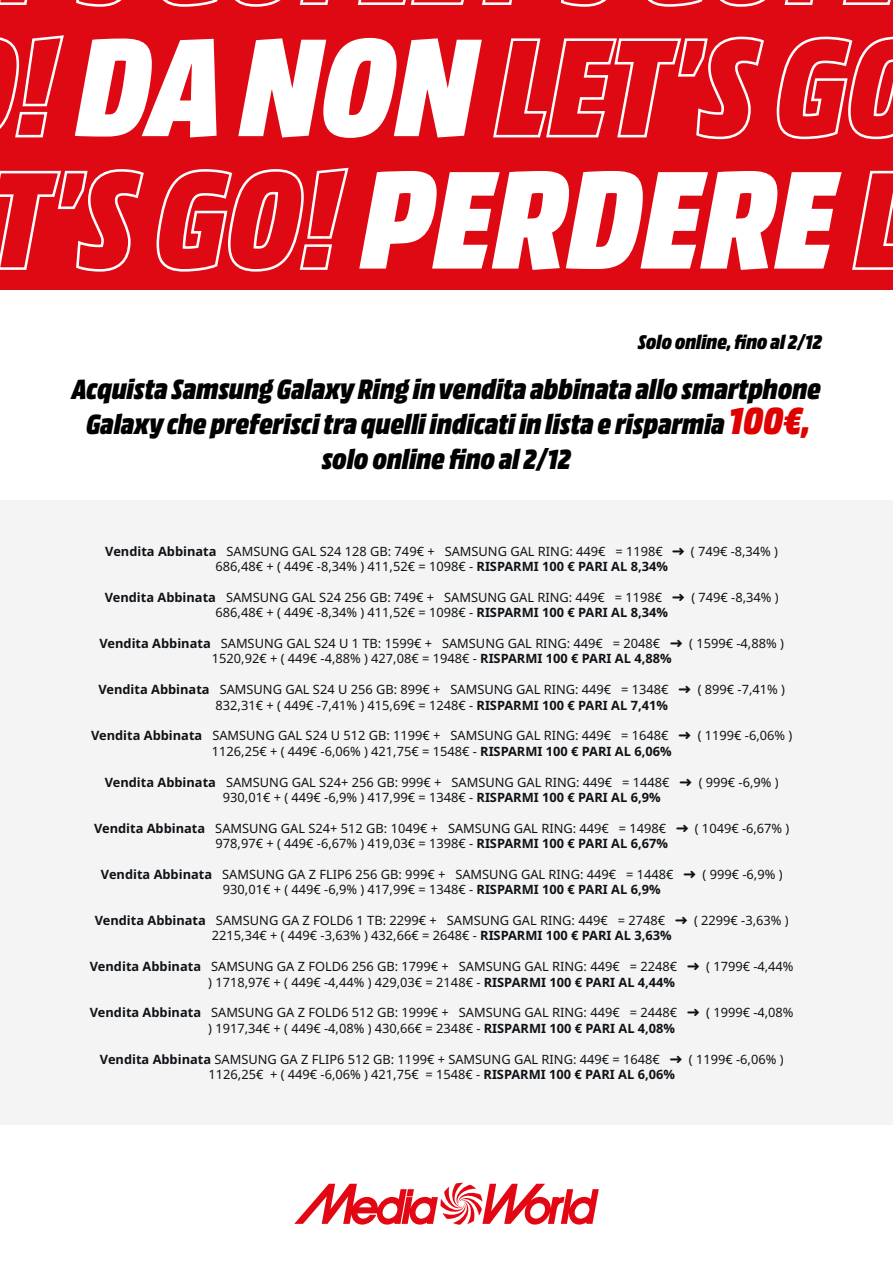
<style>
.page{position:relative;width:893px;height:1263px;background:#fff}
.page>*{position:absolute;margin:0;border:0;box-sizing:border-box;transform-origin:0 0}
.t1{font:146.1px/132.4px "MM Headline Pro";color:#fff}
.t2{font:29.25px/34.7px "MM Headline Pro";color:#000;text-align:center}
.t3{font:20.7px "MM Headline Pro";color:#000}
.t4{font:12.75px/15.5px "Noto Sans";color:#0e1216;text-align:center}
.s1{font-size:39.6px;color:#df0000}
.s2{font-weight:700}
.s3{font-family:"Aktiv Grotesk";font-weight:600;font-style:italic}
</style>
<div class="page">
<div style="left:0;top:501px;width:893px;height:624px;background:#f4f4f4"></div>
<div style="left:0;top:0;width:893px;height:289px;background:#df0914"></div>
<svg style="left:0;top:0;width:28px;height:5px"></svg>
<svg style="left:76px;top:0;width:46px;height:7px"></svg>
<svg style="left:163px;top:0;width:166px;height:7px"></svg>
<svg style="left:357px;top:0;width:155px;height:5px"></svg>
<svg style="left:561px;top:0;width:45px;height:7px"></svg>
<svg style="left:647px;top:0;width:167px;height:7px"></svg>
<svg style="left:842px;top:0;width:49px;height:5px"></svg>
<svg style="left:0;top:35px;width:64px;height:103px"></svg>
<svg style="left:493px;top:36px;width:271px;height:104px"></svg>
<svg style="left:776px;top:36px;width:117px;height:104px"></svg>
<svg style="left:0;top:169px;width:144px;height:103px"></svg>
<svg style="left:156px;top:167px;width:193px;height:105px"></svg>
<svg style="left:852px;top:170px;width:41px;height:100px"></svg>
<svg style="left:294px;top:1183px;width:305px;height:42px"></svg>
<h1 class="t1" style="left:362px;top:15px;width:476px;text-indent:-285px">DA NON<br>PERDERE</h1>
<h3 class="t3" style="left:638px;top:329px;width:185px">Solo online, fino al 2/12</h3>
<h2 class="t2" style="left:72px;top:371px;width:750px">Acquista Samsung Galaxy Ring in vendita abbinata allo smartphone<br>Galaxy che preferisci tra quelli indicati in lista e risparmia <span class="s1">100€, </span>solo online fino al 2/12</h2>
<p class="t4" style="left:105px;top:543px;width:674px"><span class="s2">Vendita Abbinata</span> SAMSUNG GAL S24 128 GB: 749€ + SAMSUNG GAL RING: 449€ = 1198€ <span class="s3">➜</span> ( 749€ -8,34% )<br>686,48€ + ( 449€ -8,34% ) 411,52€ = 1098€ - <span class="s2">RISPARMI 100 € PARI AL 8,34%</span></p>
<p class="t4" style="left:105px;top:590px;width:675px"><span class="s2">Vendita Abbinata</span> SAMSUNG GAL S24 256 GB: 749€ + SAMSUNG GAL RING: 449€ = 1198€ <span class="s3">➜</span> ( 749€ -8,34% )<br>686,48€ + ( 449€ -8,34% ) 411,52€ = 1098€ - <span class="s2">RISPARMI 100 € PARI AL 8,34%</span></p>
<p class="t4" style="left:100px;top:636px;width:686px"><span class="s2">Vendita Abbinata</span> SAMSUNG GAL S24 U 1 TB: 1599€ + SAMSUNG GAL RING: 449€ = 2048€ <span class="s3">➜</span> ( 1599€ -4,88% )<br>1520,92€ + ( 449€ -4,88% ) 427,08€ = 1948€ - <span class="s2">RISPARMI 100 € PARI AL 4,88%</span></p>
<p class="t4" style="left:98px;top:682px;width:688px"><span class="s2">Vendita Abbinata</span> SAMSUNG GAL S24 U 256 GB: 899€ + SAMSUNG GAL RING: 449€ = 1348€ <span class="s3">➜</span> ( 899€ -7,41% )<br>832,31€ + ( 449€ -7,41% ) 415,69€ = 1248€ - <span class="s2">RISPARMI 100 € PARI AL 7,41%</span></p>
<p class="t4" style="left:91px;top:728px;width:703px"><span class="s2">Vendita Abbinata</span> SAMSUNG GAL S24 U 512 GB: 1199€ + SAMSUNG GAL RING: 449€ = 1648€ <span class="s3">➜</span> ( 1199€ -6,06% )<br>1126,25€ + ( 449€ -6,06% ) 421,75€ = 1548€ - <span class="s2">RISPARMI 100 € PARI AL 6,06%</span></p>
<p class="t4" style="left:105px;top:774px;width:675px"><span class="s2">Vendita Abbinata</span> SAMSUNG GAL S24+ 256 GB: 999€ + SAMSUNG GAL RING: 449€ = 1448€ <span class="s3">➜</span> ( 999€ -6,9% )<br>930,01€ + ( 449€ -6,9% ) 417,99€ = 1348€ - <span class="s2">RISPARMI 100 € PARI AL 6,9%</span></p>
<p class="t4" style="left:94px;top:820px;width:697px"><span class="s2">Vendita Abbinata</span> SAMSUNG GAL S24+ 512 GB: 1049€ + SAMSUNG GAL RING: 449€ = 1498€ <span class="s3">➜</span> ( 1049€ -6,67% )<br>978,97€ + ( 449€ -6,67% ) 419,03€ = 1398€ - <span class="s2">RISPARMI 100 € PARI AL 6,67%</span></p>
<p class="t4" style="left:101px;top:867px;width:683px"><span class="s2">Vendita Abbinata</span> SAMSUNG GA Z FLIP6 256 GB: 999€ + SAMSUNG GAL RING: 449€ = 1448€ <span class="s3">➜</span> ( 999€ -6,9% )<br>930,01€ + ( 449€ -6,9% ) 417,99€ = 1348€ - <span class="s2">RISPARMI 100 € PARI AL 6,9%</span></p>
<p class="t4" style="left:95px;top:913px;width:695px"><span class="s2">Vendita Abbinata</span> SAMSUNG GA Z FOLD6 1 TB: 2299€ + SAMSUNG GAL RING: 449€ = 2748€ <span class="s3">➜</span> ( 2299€ -3,63% )<br>2215,34€ + ( 449€ -3,63% ) 432,66€ = 2648€ - <span class="s2">RISPARMI 100 € PARI AL 3,63%</span></p>
<p class="t4" style="left:90px;top:959px;width:705px"><span class="s2">Vendita Abbinata</span> SAMSUNG GA Z FOLD6 256 GB: 1799€ + SAMSUNG GAL RING: 449€ = 2248€ <span class="s3">➜</span> ( 1799€ -4,44% ) 1718,97€ + ( 449€ -4,44% ) 429,03€ = 2148€ - <span class="s2">RISPARMI 100 € PARI AL 4,44%</span></p>
<p class="t4" style="left:90px;top:1005px;width:705px"><span class="s2">Vendita Abbinata</span> SAMSUNG GA Z FOLD6 512 GB: 1999€ + SAMSUNG GAL RING: 449€ = 2448€ <span class="s3">➜</span> ( 1999€ -4,08% ) 1917,34€ + ( 449€ -4,08% ) 430,66€ = 2348€ - <span class="s2">RISPARMI 100 € PARI AL 4,08%</span></p>
<p class="t4" style="left:100px;top:1051px;width:685px"><span class="s2">Vendita Abbinata</span> SAMSUNG GA Z FLIP6 512 GB: 1199€ + SAMSUNG GAL RING: 449€ = 1648€ <span class="s3">➜</span> ( 1199€ -6,06% )<br>1126,25€ + ( 449€ -6,06% ) 421,75€ = 1548€ - <span class="s2">RISPARMI 100 € PARI AL 6,06%</span></p>
</div>
